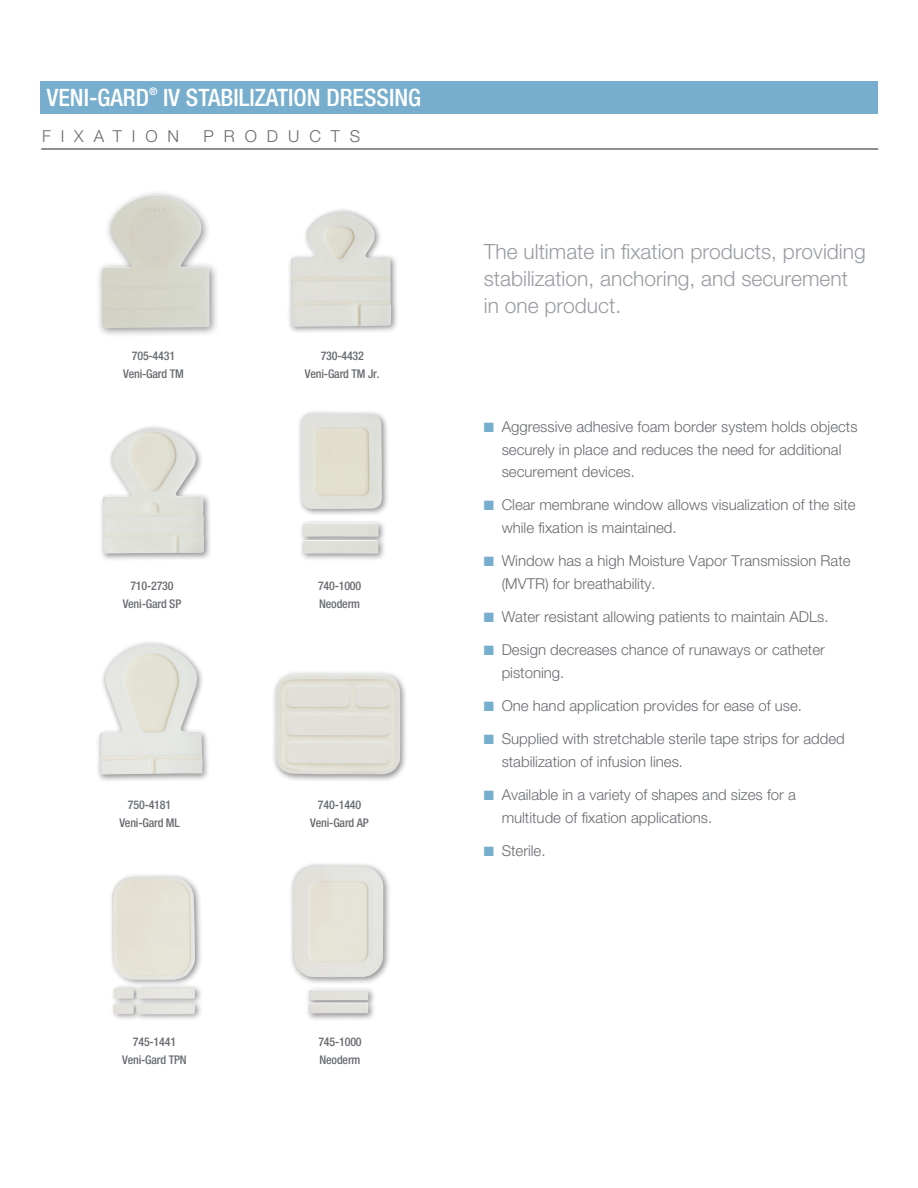
<style>
.page{position:relative;width:918px;height:1188px;background:#fff}
.page>*{position:absolute;margin:0;border:0;box-sizing:border-box;transform-origin:0 0}
.Headline{font:500 condensed 24px "Helvetica Neue LT Std";color:#fff}
.t1{font:300 21px/27px "Helvetica Neue LT Std";color:#989da2}
.Headline-2{font:300 16.5px "Helvetica Neue LT Std";letter-spacing:.6em;color:#686c70}
.t2{font:300 15px/22.5px "Helvetica Neue LT Std";color:#686c70}
.t3{font:500 condensed 12px "Helvetica Neue LT Std";letter-spacing:-.015em;color:#686c70}
.Headline-3{font:500 condensed 10.5px "Helvetica Neue LT Std";color:#fff}
.s1{color:#78aecd}
</style>
<div class="page">
<div style="left:286px;top:207px;width:113px;height:128px;background:#231f20;opacity:.5"></div>
<img style="left:290px;top:212px;width:101px;height:115px">
<div style="left:271px;top:670px;width:137px;height:113px;background:#231f20;opacity:.5"></div>
<img style="left:275px;top:674px;width:125px;height:101px">
<div style="left:297px;top:409px;width:93px;height:152px;background:#231f20;opacity:.5"></div>
<img style="left:301px;top:413px;width:81px;height:141px">
<div style="left:288px;top:862px;width:103px;height:160px;background:#231f20;opacity:.5"></div>
<img style="left:292px;top:866px;width:92px;height:147px">
<div style="left:41px;top:81px;width:837px;height:32px;background:#78aecd"></div>
<hr style="left:41px;top:149px;width:837px;height:1px;background:#231f20">
<div style="left:96px;top:189px;width:124px;height:149px;background:#231f20;opacity:.5"></div>
<img style="left:102px;top:195px;width:107px;height:133px">
<div style="left:96px;top:640px;width:115px;height:143px;background:#231f20;opacity:.5"></div>
<img style="left:100px;top:644px;width:103px;height:130px">
<div style="left:99px;top:424px;width:113px;height:138px;background:#231f20;opacity:.5"></div>
<img style="left:103px;top:428px;width:101px;height:126px">
<img style="left:111px;top:875px;width:90px;height:144px">
<p class="Headline" style="left:47px;top:83px;width:104px">VENI-GARD</p>
<p class="Headline-3" style="left:149px;top:85px;width:10px">®</p>
<p class="Headline" style="left:163px;top:83px;width:259px">IV STABILIZATION DRESSING</p>
<p class="Headline-2" style="left:42px;top:126px;width:139px">FIXATION</p>
<p class="Headline-2" style="left:204px;top:126px;width:158px">PRODUCTS</p>
<p class="t3" style="left:132px;top:349px;width:45px">705-4431</p>
<p class="t3" style="left:123px;top:367px;width:62px">Veni-Gard TM</p>
<p class="t3" style="left:321px;top:349px;width:45px">730-4432</p>
<p class="t3" style="left:305px;top:367px;width:76px">Veni-Gard TM Jr.</p>
<p class="t3" style="left:130px;top:578px;width:45px">710-2730</p>
<p class="t3" style="left:123px;top:596px;width:60px">Veni-Gard SP</p>
<p class="t3" style="left:318px;top:578px;width:45px">740-1000</p>
<p class="t3" style="left:319px;top:596px;width:42px">Neoderm</p>
<p class="t3" style="left:128px;top:797px;width:45px">750-4181</p>
<p class="t3" style="left:119px;top:815px;width:62px">Veni-Gard ML</p>
<p class="t3" style="left:318px;top:797px;width:45px">740-1440</p>
<p class="t3" style="left:310px;top:815px;width:60px">Veni-Gard AP</p>
<p class="t1" style="left:484px;top:238px;width:383px">The ultimate in fixation products, providing stabilization, anchoring, and securement in one product.</p>
<p class="t2" style="left:502px;top:415px;width:357px;text-indent:-18px"><span class="s1">■</span> Aggressive adhesive foam border system holds objects securely in place and reduces the need for additional securement devices.</p>
<p class="t2" style="left:502px;top:494px;width:355px;text-indent:-18px"><span class="s1">■</span> Clear membrane window allows visualization of the site while fixation is maintained.</p>
<p class="t2" style="left:502px;top:549px;width:350px;text-indent:-18px"><span class="s1">■</span> Window has a high Moisture Vapor Transmission Rate (MVTR) for breathability.</p>
<p class="t2" style="left:484px;top:605px;width:346px"><span class="s1">■</span> Water resistant allowing patients to maintain ADLs.</p>
<p class="t2" style="left:502px;top:638px;width:325px;text-indent:-18px"><span class="s1">■</span> Design decreases chance of runaways or catheter pistoning.</p>
<p class="t2" style="left:484px;top:694px;width:320px"><span class="s1">■</span> One hand application provides for ease of use.</p>
<p class="t2" style="left:502px;top:728px;width:345px;text-indent:-18px"><span class="s1">■</span> Supplied with stretchable sterile tape strips for added stabilization of infusion lines.</p>
<p class="t2" style="left:502px;top:783px;width:296px;text-indent:-18px"><span class="s1">■</span> Available in a variety of shapes and sizes for a multitude of fixation applications.</p>
<p class="t2" style="left:484px;top:839px;width:63px"><span class="s1">■</span> Sterile.</p>
<p class="t3" style="left:133px;top:1034px;width:45px">745-1441</p>
<p class="t3" style="left:122px;top:1052px;width:66px">Veni-Gard TPN</p>
<p class="t3" style="left:318px;top:1034px;width:45px">745-1000</p>
<p class="t3" style="left:320px;top:1052px;width:42px">Neoderm</p>
</div>
